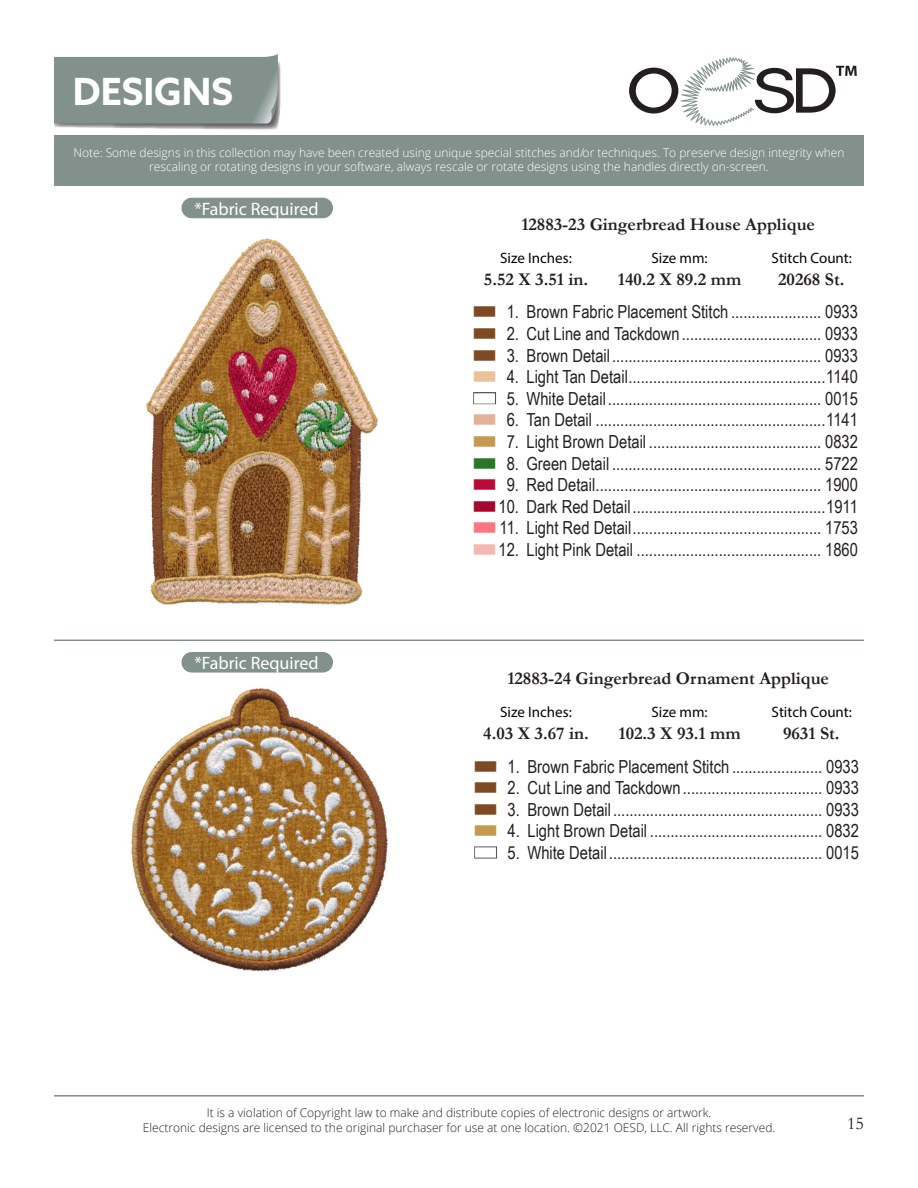
<style>
.page{position:relative;width:918px;height:1188px;background:#fff}
.page>*{position:absolute;margin:0;border:0;box-sizing:border-box;transform-origin:0 0}
.t1{font:700 37.5px "Azo Sans";color:#fff}
.t2{font:18px "Arial Narrow";color:#231f20}
.t3{font:700 18px "Garamond";color:#231f20}
.t4{font:18px "Myriad Pro";color:#fff}
.t5{font:18px "Garamond";color:#231f20}
.t6{font:15px "Myriad Pro";color:#040503}
.t7{font:300 12px/14.4px "Open Sans";color:#fff;text-align:center}
.t8{font:300 12px "Open Sans";color:#231f20}
.s1{color:#7d4a23}
.s2{color:#ecc198}
.s3{color:#e4b198}
.s4{color:#c5994e}
.s5{color:#297728}
.s6{color:#bc0a38}
.s7{color:#a4092d}
.s8{color:#fc7581}
.s9{color:#f4b7b3}
</style>
<div class="page">
<svg style="left:629px;top:57px;width:228px;height:69px"></svg>
<div style="left:54px;top:135px;width:810px;height:51px;background:#82918c"></div>
<hr style="left:54px;top:640px;width:810px;height:1px;background:#82918c">
<hr style="left:54px;top:1095px;width:810px;height:2px;background:#82918c">
<svg style="left:54px;top:54px;width:227px;height:76px;background:#8c9994"></svg>
<img style="left:131px;top:688px;width:257px;height:283px">
<img style="left:146px;top:238px;width:232px;height:367px">
<div style="left:182px;top:198px;width:151px;height:20px;background:#82918c;border-radius:10px"></div>
<div style="left:182px;top:652px;width:151px;height:21px;background:#82918c;border-radius:10px"></div>
<p class="t1" style="left:73px;top:67px;width:162px">DESIGNS</p>
<p class="t7" style="left:73px;top:145px;width:773px">Note: Some designs in this collection may have been created using unique special stitches and/or techniques. To preserve design integrity when rescaling or rotating designs in your software, always rescale or rotate designs using the handles directly on-screen.</p>
<p class="t4" style="left:194px;top:198px;width:126px">*Fabric Required</p>
<p class="t4" style="left:194px;top:652px;width:126px">*Fabric Required</p>
<p class="t3" style="left:521px;top:212px;width:295px">12883-23 Gingerbread House Applique</p>
<p class="t3" style="left:484px;top:267px;width:106px">5.52 X 3.51 in.</p>
<p class="t3" style="left:618px;top:267px;width:125px">140.2 X 89.2 mm</p>
<p class="t3" style="left:778px;top:267px;width:68px">20268 St.</p>
<p class="t6" style="left:500px;top:248px;width:73px">Size Inches:</p>
<p class="t6" style="left:652px;top:248px;width:58px">Size mm:</p>
<p class="t6" style="left:772px;top:248px;width:82px">Stitch Count:</p>
<p class="t2" style="left:472px;top:299px;width:387px"><span class="s1">■</span> 1. Brown Fabric Placement Stitch ...................... 0933</p>
<p class="t2" style="left:472px;top:320px;width:387px"><span class="s1">■</span> 2. Cut Line and Tackdown .................................. 0933</p>
<p class="t2" style="left:472px;top:342px;width:387px"><span class="s1">■</span> 3. Brown Detail................................................... 0933</p>
<p class="t2" style="left:472px;top:364px;width:387px"><span class="s2">■</span> 4. Light Tan Detail................................................1140</p>
<p class="t2" style="left:472px;top:385px;width:387px">■ 5. White Detail.................................................... 0015</p>
<p class="t2" style="left:472px;top:407px;width:387px"><span class="s3">■</span> 6. Tan Detail ........................................................1141</p>
<p class="t2" style="left:472px;top:428px;width:387px"><span class="s4">■</span> 7. Light Brown Detail .......................................... 0832</p>
<p class="t2" style="left:472px;top:450px;width:387px"><span class="s5">■</span> 8. Green Detail ................................................... 5722</p>
<p class="t2" style="left:472px;top:472px;width:387px"><span class="s6">■</span> 9. Red Detail....................................................... 1900</p>
<p class="t2" style="left:472px;top:493px;width:387px"><span class="s7">■</span> 10. Dark Red Detail...............................................1911</p>
<p class="t2" style="left:472px;top:515px;width:387px"><span class="s8">■</span> 11. Light Red Detail.............................................. 1753</p>
<p class="t2" style="left:472px;top:536px;width:387px"><span class="s9">■</span> 12. Light Pink Detail ............................................. 1860</p>
<p class="t3" style="left:507px;top:666px;width:323px">12883-24 Gingerbread Ornament Applique</p>
<p class="t3" style="left:619px;top:721px;width:124px">102.3 X 93.1 mm</p>
<p class="t3" style="left:783px;top:721px;width:58px">9631 St.</p>
<p class="t2" style="left:473px;top:753px;width:387px"><span class="s1">■</span> 1. Brown Fabric Placement Stitch ...................... 0933</p>
<p class="t2" style="left:473px;top:775px;width:387px"><span class="s1">■</span> 2. Cut Line and Tackdown .................................. 0933</p>
<p class="t2" style="left:473px;top:796px;width:387px"><span class="s1">■</span> 3. Brown Detail................................................... 0933</p>
<p class="t2" style="left:473px;top:818px;width:387px"><span class="s4">■</span> 4. Light Brown Detail .......................................... 0832</p>
<p class="t2" style="left:473px;top:839px;width:387px">■ 5. White Detail.................................................... 0015</p>
<p class="t6" style="left:500px;top:703px;width:73px">Size Inches:</p>
<p class="t6" style="left:652px;top:703px;width:58px">Size mm:</p>
<p class="t6" style="left:772px;top:703px;width:82px">Stitch Count:</p>
<p class="t3" style="left:483px;top:721px;width:107px">4.03 X 3.67 in.</p>
<p class="t8" style="left:207px;top:1105px;width:506px">It is a violation of Copyright law to make and distribute copies of electronic designs or artwork.</p>
<p class="t8" style="left:143px;top:1119px;width:634px">Electronic designs are licensed to the original purchaser for use at one location. ©2021 OESD, LLC. All rights reserved.</p>
<p class="t5" style="left:847px;top:1111px;width:18px">15</p>
</div>
